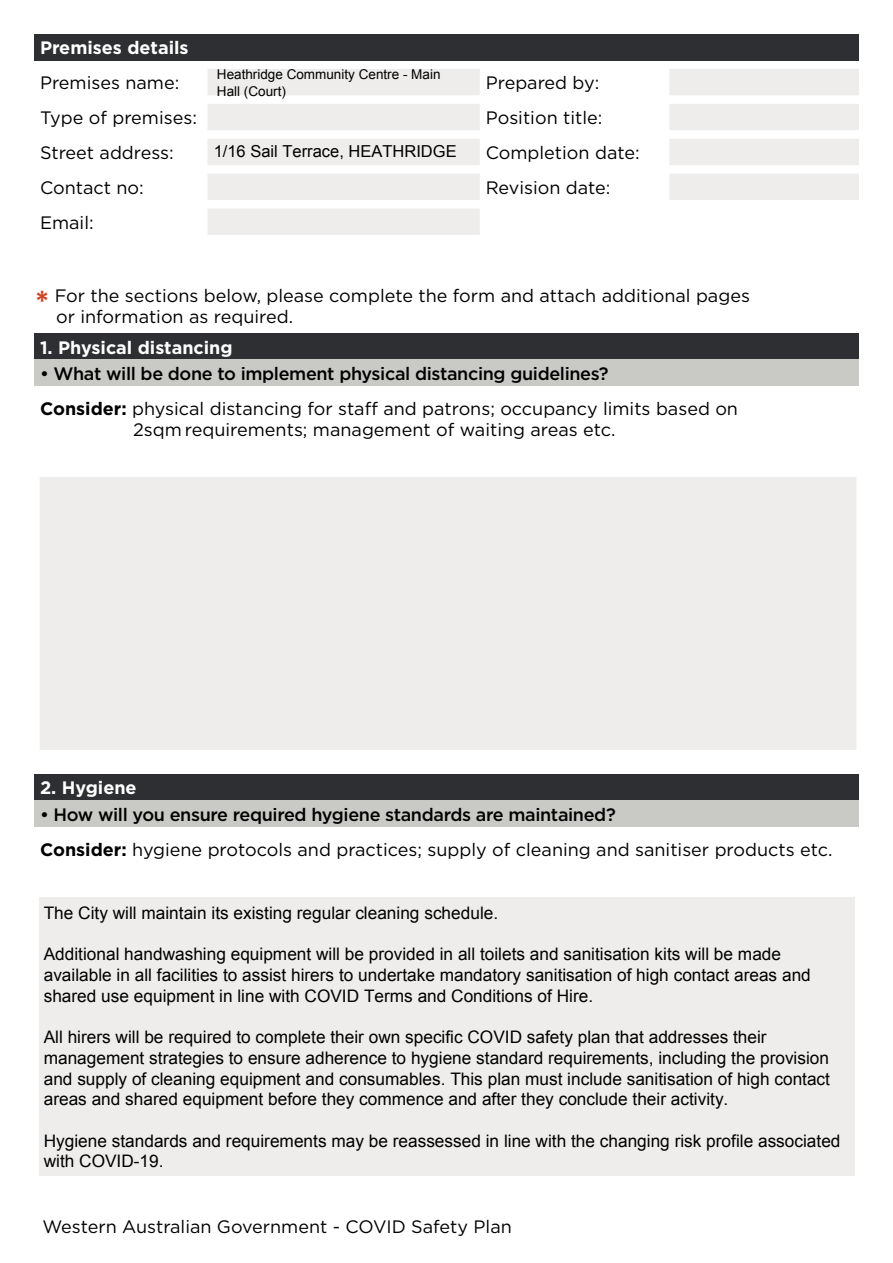
<style>
.page{position:relative;width:893px;height:1263px;background:#fff}
.page>*{position:absolute;margin:0;border:0;box-sizing:border-box;transform-origin:0 0}
.t1{font:18px/35px "Gotham";color:#000}
.t2{font:700 18px "Gotham";color:#fff}
.t3{font:17.25px/20.7px "Arial";color:#000}
.t4{font:16.5px "Arial";color:#000}
.t5{font:13.5px/16.2px "Arial";color:#000}
.s1{font-weight:700;font-size:33px;color:#cf4627}
.s2{font-weight:500}
.s3{font-weight:700}
</style>
<div class="page">
<div style="left:34px;top:34px;width:825px;height:26px;background:#2d2f32"></div>
<svg style="left:208px;top:69px;width:651px;height:166px;fill:#eeedec"></svg>
<div style="left:34px;top:333px;width:825px;height:26px;background:#2d2f32"></div>
<div style="left:34px;top:359px;width:825px;height:27px;background:#c9c9c6"></div>
<div style="left:34px;top:774px;width:825px;height:26px;background:#2d2f32"></div>
<div style="left:34px;top:800px;width:825px;height:27px;background:#c9c9c6"></div>
<div style="left:40px;top:477px;width:816px;height:273px;background:#eeedec"></div>
<div style="left:40px;top:897px;width:815px;height:279px;background:#eeedec"></div>
<p class="t2" style="left:40px;top:36px;width:150px">Premises details</p>
<p class="t1" style="left:40px;top:65px;width:141px">Premises name:</p>
<p class="t1" style="left:486px;top:65px;width:115px">Prepared by:</p>
<p class="t1" style="left:40px;top:100px;width:158px">Type of premises:</p>
<p class="t1" style="left:486px;top:100px;width:118px">Position title:</p>
<p class="t1" style="left:40px;top:135px;width:135px">Street address:</p>
<p class="t1" style="left:486px;top:135px;width:155px">Completion date:</p>
<p class="t1" style="left:40px;top:170px;width:105px">Contact no:</p>
<p class="t1" style="left:486px;top:170px;width:126px">Revision date:</p>
<p class="t1" style="left:40px;top:205px;width:55px">Email:</p>
<p class="t5" style="left:217px;top:67px;width:225px">Heathridge Community Centre - Main<br>Hall (Court)</p>
<p class="t4" style="left:214px;top:141px;width:244px">1/16 Sail Terrace, HEATHRIDGE</p>
<p class="t1" style="left:56px;top:284px;width:695px;line-height:21.6px;text-indent:-21px"><span class="s1">*</span> For the sections below, please complete the form and attach additional pages or information as required.</p>
<p class="t2" style="left:40px;top:335px;width:194px">1. Physical distancing</p>
<p class="t1" style="left:40px;top:356px;width:699px"><span class="s2">• What will be done to implement physical distancing guidelines?<br></span><span class="s3">Consider:</span> physical distancing for staff and patrons; occupancy limits based on</p>
<p class="t1" style="left:133px;top:412px;width:484px">2sqm requirements; management of waiting areas etc.</p>
<p class="t2" style="left:40px;top:776px;width:98px">2. Hygiene</p>
<p class="t1" style="left:40px;top:796px;width:794px"><span class="s2">• How will you ensure required hygiene standards are maintained?<br></span><span class="s3">Consider:</span> hygiene protocols and practices; supply of cleaning and sanitiser products etc.</p>
<p class="t3" style="left:44px;top:903px;width:456px">The City will maintain its existing regular cleaning schedule.</p>
<p class="t3" style="left:44px;top:944px;width:769px">Additional handwashing equipment will be provided in all toilets and sanitisation kits will be made available in all facilities to assist hirers to undertake mandatory sanitisation of high contact areas and shared use equipment in line with COVID Terms and Conditions of Hire.</p>
<p class="t3" style="left:44px;top:1027px;width:788px">All hirers will be required to complete their own specific COVID safety plan that addresses their management strategies to ensure adherence to hygiene standard requirements, including the provision and supply of cleaning equipment and consumables. This plan must include sanitisation of high contact areas and shared equipment before they commence and after they conclude their activity.</p>
<p class="t3" style="left:44px;top:1130px;width:798px">Hygiene standards and requirements may be reassessed in line with the changing risk profile associated with COVID-19.</p>
<p class="t1" style="left:43px;top:1208px;width:471px">Western Australian Government - COVID Safety Plan</p>
</div>
